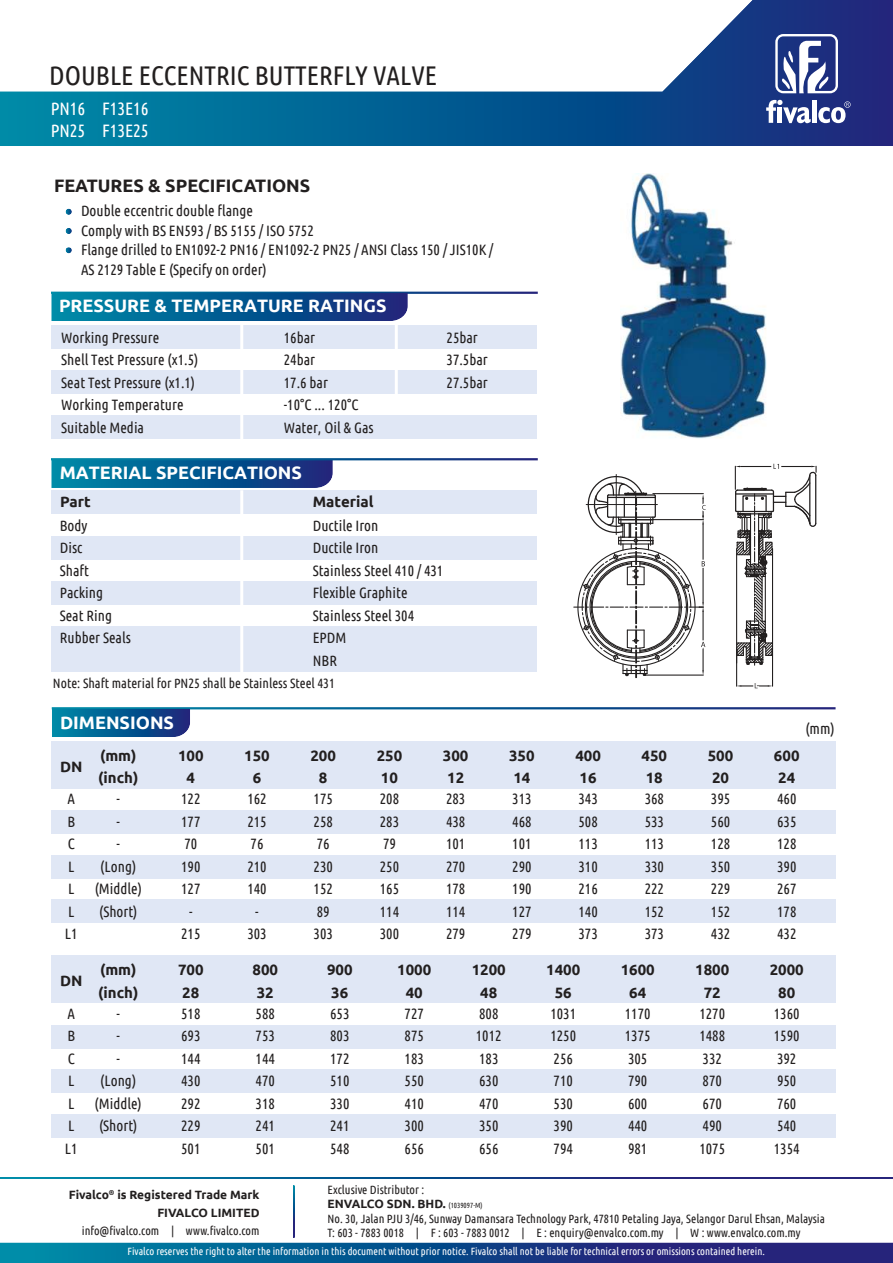
<style>
.page{position:relative;width:893px;height:1263px;background:#fff}
.page>*{position:absolute;margin:0;border:0;box-sizing:border-box;transform-origin:0 0}
.t1{font:27px "Ubuntu Condensed";color:#221f1f}
.t2{font:700 18px "Ubuntu";color:#fff}
.t3{font:700 18px "Ubuntu";color:#221f1f}
.t4{font:18px/21.6px "Ubuntu Condensed";letter-spacing:-.005em;color:#fff}
.t5{font:15px/22.5px "Ubuntu Condensed";color:#221f1f}
.t6{font:700 15px/22.5px "Ubuntu";color:#221f1f}
.t7{font:13.5px "Ubuntu Condensed";color:#221f1f}
.t8{font:12px/14.4px "Ubuntu Condensed";color:#221f1f}
.t9{font:700 12px/18px "Ubuntu";color:#221f1f;text-align:right}
.t10{font:10.5px "Ubuntu Condensed";color:#fff}
.s1{font-family:"Ubuntu Condensed";font-weight:400;font-size:7.5px}
</style>
<div class="page">
<img style="left:0;top:0;width:893px;height:146px">
<svg style="left:766px;top:100px;width:45px;height:23px"></svg>
<hr style="left:812px;top:100px;width:4px;height:23px;background:#fff">
<svg style="left:775px;top:34px;width:63px;height:59px"></svg>
<svg style="left:818px;top:101px;width:33px;height:22px"></svg>
<img style="left:0;top:1243px;width:893px;height:20px">
<img style="left:293px;top:1186px;width:2px;height:51px">
<img style="left:0;top:1177px;width:893px;height:2px">
<div style="left:51px;top:325px;width:486px;height:24px;background:#e0e7f5"></div>
<div style="left:51px;top:370px;width:486px;height:24px;background:#e0e7f5"></div>
<div style="left:51px;top:416px;width:486px;height:23px;background:#e0e7f5"></div>
<div style="left:51px;top:491px;width:486px;height:23px;background:#e0e7f5"></div>
<div style="left:51px;top:536px;width:486px;height:23px;background:#e0e7f5"></div>
<div style="left:51px;top:581px;width:486px;height:24px;background:#e0e7f5"></div>
<div style="left:51px;top:626px;width:486px;height:46px;background:#e0e7f5"></div>
<div style="left:51px;top:741px;width:785px;height:47px;background:#e0e7f5"></div>
<div style="left:51px;top:810px;width:785px;height:24px;background:#e0e7f5"></div>
<div style="left:51px;top:855px;width:785px;height:23px;background:#e0e7f5"></div>
<div style="left:51px;top:899px;width:785px;height:24px;background:#e0e7f5"></div>
<svg style="left:66px;top:209px;width:6px;height:6px"></svg>
<svg style="left:66px;top:228px;width:6px;height:6px"></svg>
<svg style="left:66px;top:247px;width:6px;height:6px"></svg>
<img style="left:51px;top:292px;width:487px;height:1px">
<img style="left:51px;top:293px;width:357px;height:28px">
<hr style="left:240px;top:323px;width:3px;height:130px;background:#fff">
<hr style="left:395px;top:323px;width:3px;height:78px;background:#fff">
<img style="left:51px;top:460px;width:282px;height:28px">
<img style="left:51px;top:458px;width:487px;height:2px">
<hr style="left:240px;top:490px;width:3px;height:188px;background:#fff">
<img style="left:52px;top:707px;width:783px;height:2px">
<img style="left:52px;top:709px;width:138px;height:28px">
<div style="left:51px;top:955px;width:785px;height:48px;background:#e0e7f5"></div>
<div style="left:51px;top:1025px;width:785px;height:23px;background:#e0e7f5"></div>
<div style="left:51px;top:1069px;width:785px;height:24px;background:#e0e7f5"></div>
<div style="left:51px;top:1114px;width:785px;height:23px;background:#e0e7f5"></div>
<img style="left:621px;top:174px;width:145px;height:265px">
<hr style="left:736px;top:649px;width:1px;height:37px;background:#221f1f">
<hr style="left:772px;top:649px;width:1px;height:37px;background:#221f1f">
<svg style="left:734px;top:463px;width:83px;height:202px"></svg>
<svg style="left:737px;top:681px;width:35px;height:8px"></svg>
<svg style="left:574px;top:474px;width:132px;height:204px"></svg>
<h1 class="t1" style="left:49px;top:59px;width:389px">DOUBLE ECCENTRIC BUTTERFLY VALVE</h1>
<p class="t4" style="left:51px;top:97px;width:99px">PN16 F13E16<br>PN25 F13E25</p>
<p class="t3" style="left:54px;top:178px;width:258px">FEATURES &amp; SPECIFICATIONS</p>
<p class="t5" style="left:81px;top:202px;width:414px;line-height:19.5px">Double eccentric double flange<br>Comply with BS EN593 / BS 5155 / ISO 5752<br>Flange drilled to EN1092-2 PN16 / EN1092-2 PN25 / ANSI Class 150 / JIS10K / AS 2129 Table E (Specify on order)</p>
<p class="t2" style="left:59px;top:298px;width:329px">PRESSURE &amp; TEMPERATURE RATINGS</p>
<p class="t5" style="left:61px;top:325px;width:139px">Working Pressure<br>Shell Test Pressure (x1.5)<br>Seat Test Pressure (x1.1)<br>Working Temperature<br>Suitable Media</p>
<p class="t5" style="left:284px;top:327px;width:91px">16bar<br>24bar<br>17.6 bar<br>-10°C ... 120°C<br>Water, Oil &amp; Gas</p>
<p class="t5" style="left:447px;top:327px;width:43px">25bar<br>37.5bar<br>27.5bar</p>
<p class="t2" style="left:60px;top:465px;width:244px">MATERIAL SPECIFICATIONS</p>
<p class="t6" style="left:60px;top:492px;width:32px">Part</p>
<p class="t6" style="left:313px;top:492px;width:62px">Material</p>
<p class="t5" style="left:60px;top:515px;width:73px">Body<br>Disc<br>Shaft<br>Packing<br>Seat Ring<br>Rubber Seals</p>
<p class="t5" style="left:313px;top:515px;width:132px">Ductile Iron<br>Ductile Iron<br>Stainless Steel 410 / 431<br>Flexible Graphite<br>Stainless Steel 304<br>EPDM<br>NBR</p>
<p class="t7" style="left:53px;top:675px;width:283px">Note: Shaft material for PN25 shall be Stainless Steel 431</p>
<p class="t2" style="left:60px;top:715px;width:116px">DIMENSIONS</p>
<p class="t5" style="left:805px;top:717px;width:31px">(mm)</p>
<p class="t6" style="left:60px;top:756px;width:24px">DN</p>
<p class="t5" style="left:65px;top:788px;width:14px">A<br>B<br>C<br>L<br>L<br>L<br>L1</p>
<p class="t6" style="left:60px;top:970px;width:24px">DN</p>
<p class="t5" style="left:65px;top:1003px;width:14px">A<br>B<br>C<br>L<br>L<br>L<br>L1</p>
<p class="t6" style="left:98px;top:745px;width:42px">(mm) (inch)</p>
<p class="t6" style="left:178px;top:745px;width:27px;text-align:center">100<br>4</p>
<p class="t6" style="left:244px;top:745px;width:27px;text-align:center">150<br>6</p>
<p class="t6" style="left:310px;top:745px;width:27px;text-align:center">200<br>8</p>
<p class="t6" style="left:377px;top:745px;width:27px">250<br>10</p>
<p class="t6" style="left:443px;top:745px;width:27px">300<br>12</p>
<p class="t6" style="left:509px;top:745px;width:27px">350<br>14</p>
<p class="t6" style="left:575px;top:745px;width:27px">400<br>16</p>
<p class="t6" style="left:641px;top:745px;width:27px">450<br>18</p>
<p class="t6" style="left:708px;top:745px;width:27px">500<br>20</p>
<p class="t6" style="left:774px;top:745px;width:27px">600<br>24</p>
<p class="t5" style="left:95px;top:788px;width:49px;text-align:center">-<br>-<br>-<br>(Long) (Middle) (Short)</p>
<p class="t5" style="left:181px;top:788px;width:21px;text-align:center">122<br>177<br>70<br>190<br>127 -<br>215</p>
<p class="t5" style="left:247px;top:788px;width:21px;text-align:center">162<br>215<br>76<br>210<br>140 -<br>303</p>
<p class="t5" style="left:314px;top:788px;width:21px">175<br>258<br>76<br>230<br>152<br>89<br>303</p>
<p class="t5" style="left:380px;top:788px;width:21px">208<br>283<br>79<br>250<br>165<br>114<br>300</p>
<p class="t5" style="left:446px;top:788px;width:21px;text-align:justify">283<br>438<br>101<br>270<br>178<br>114<br>279</p>
<p class="t5" style="left:512px;top:788px;width:21px;text-align:justify">313<br>468<br>101<br>290<br>190<br>127<br>279</p>
<p class="t5" style="left:578px;top:788px;width:21px;text-align:justify">343<br>508<br>113<br>310<br>216<br>140<br>373</p>
<p class="t5" style="left:645px;top:788px;width:21px;text-align:justify">368<br>533<br>113<br>330<br>222<br>152<br>373</p>
<p class="t5" style="left:711px;top:788px;width:21px;text-align:justify">395<br>560<br>128<br>350<br>229<br>152<br>432</p>
<p class="t5" style="left:777px;top:788px;width:21px;text-align:justify">460<br>635<br>128<br>390<br>267<br>178<br>432</p>
<p class="t6" style="left:98px;top:959px;width:42px">(mm) (inch)</p>
<p class="t6" style="left:178px;top:959px;width:27px">700<br>28</p>
<p class="t6" style="left:253px;top:959px;width:27px">800<br>32</p>
<p class="t6" style="left:327px;top:959px;width:27px">900<br>36</p>
<p class="t6" style="left:397px;top:959px;width:36px;text-align:center">1000<br>40</p>
<p class="t6" style="left:472px;top:959px;width:36px;text-align:center">1200<br>48</p>
<p class="t6" style="left:546px;top:959px;width:36px;text-align:center">1400<br>56</p>
<p class="t6" style="left:621px;top:959px;width:36px;text-align:center">1600<br>64</p>
<p class="t6" style="left:695px;top:959px;width:36px;text-align:center">1800<br>72</p>
<p class="t6" style="left:770px;top:959px;width:36px;text-align:center">2000<br>80</p>
<p class="t5" style="left:95px;top:1003px;width:49px;text-align:center">-<br>-<br>-<br>(Long) (Middle) (Short)</p>
<p class="t5" style="left:181px;top:1003px;width:21px;text-align:justify">518<br>693<br>144<br>430<br>292<br>229<br>501</p>
<p class="t5" style="left:256px;top:1003px;width:21px;text-align:justify">588<br>753<br>144<br>470<br>318<br>241<br>501</p>
<p class="t5" style="left:330px;top:1003px;width:21px;text-align:justify">653<br>803<br>172<br>510<br>330<br>241<br>548</p>
<p class="t5" style="left:405px;top:1003px;width:21px;text-align:justify">727<br>875<br>183<br>550<br>410<br>300<br>656</p>
<p class="t5" style="left:476px;top:1003px;width:27px">808<br>1012<br>183<br>630<br>470<br>350<br>656</p>
<p class="t5" style="left:550px;top:1003px;width:27px">1031<br>1250<br>256<br>710<br>530<br>390<br>794</p>
<p class="t5" style="left:625px;top:1003px;width:27px">1170<br>1375<br>305<br>790<br>600<br>440<br>981</p>
<p class="t5" style="left:699px;top:1003px;width:27px">1270<br>1488<br>332<br>870<br>670<br>490<br>1075</p>
<p class="t5" style="left:774px;top:1003px;width:27px">1360<br>1590<br>392<br>950<br>760<br>540<br>1354</p>
<p class="t9" style="left:69px;top:1187px;width:192px">Fivalco<sup>®</sup> is Registered Trade Mark<br>FIVALCO LIMITED</p>
<p class="t8" style="left:82px;top:1223px;width:179px">info@fivalco.com | www.fivalco.com</p>
<p class="t8" style="left:328px;top:1183px;width:98px">Exclusive Distributor :</p>
<p class="t9" style="left:328px;top:1195px;width:157px">ENVALCO SDN. BHD. <span class="s1">(1039097-M)</span></p>
<p class="t8" style="left:328px;top:1210px;width:499px">No. 30, Jalan PJU 3/46, Sunway Damansara Technology Park, 47810 Petaling Jaya, Selangor Darul Ehsan, Malaysia<br>T: 603 - 7883 0018 | F : 603 - 7883 0012 | E : enquiry@envalco.com.my | W : www.envalco.com.my</p>
<p class="t10" style="left:128px;top:1245px;width:639px">Fivalco reserves the right to alter the information in this document without prior notice. Fivalco shall not be liable for technical errors or omissions contained herein.</p>
</div>
